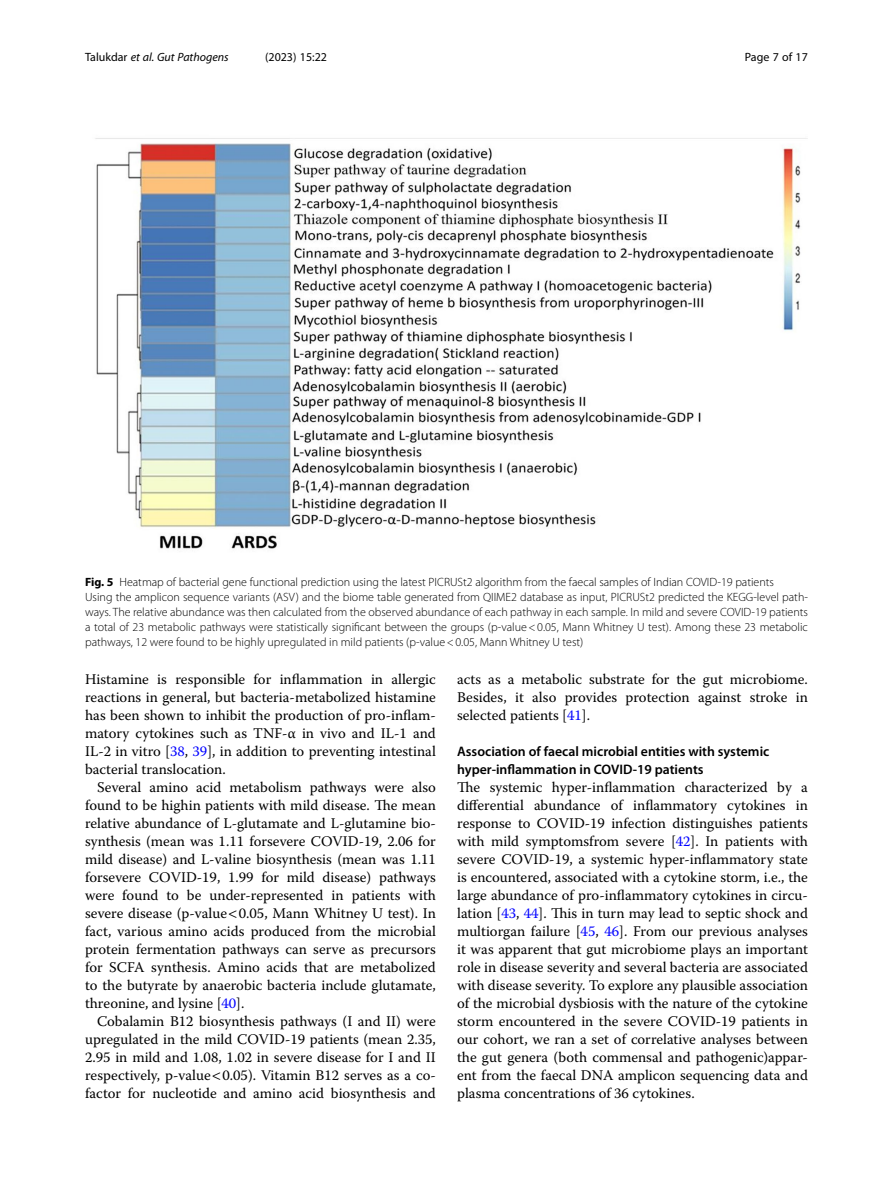
<style>
.page{position:relative;width:893px;height:1191px;background:#fff}
.page>*{position:absolute;margin:0;border:0;box-sizing:border-box;transform-origin:0 0}
.Body_Text_Indent{font:14.7px/18px "Warnock Pro";color:#000;text-align:justify}
.Body_Text{font:14.7px/18px "Warnock Pro";color:#000;text-align:justify}
.Head_2{font:600 13.8px/18px "Myriad Pro";color:#000}
.Figure_Caption{font:300 12px/15px "Myriad Pro";color:#000;text-align:justify}
.t1{font:italic 12px "Myriad Pro";color:#000}
.t2{font:12px "Myriad Pro";color:#000}
.s1{font-style:normal}
.s2{font-weight:700}
.s3{color:#00f}
</style>
<div class="page">
<img style="left:95px;top:138px;width:713px;height:411px">
<p class="t1" style="left:85px;top:50px;width:145px"><span class="s1">Talukdar</span> et al. Gut Pathogens</p>
<p class="t2" style="left:265px;top:50px;width:63px">(2023) 15:22</p>
<p class="t2" style="left:745px;top:50px;width:65px">Page 7 of 17</p>
<p class="Figure_Caption" style="left:85px;top:574px;width:690px"><span class="s2">Fig. 5</span> Heatmap of bacterial gene functional prediction using the latest PICRUSt2 algorithm from the faecal samples of Indian COVID-19 patients</p>
<p class="Figure_Caption" style="left:85px;top:589px;width:724px">Using the amplicon sequence variants (ASV) and the biome table generated from QIIME2 database as input, PICRUSt2 predicted the KEGG-level path&shy;ways. The relative abundance was then calculated from the observed abundance of each pathway in each sample. In mild and severe COVID-19 patients a total of 23 metabolic pathways were statistically significant between the groups (p-value&lt;0.05, Mann Whitney U test). Among these 23 metabolic pathways, 12 were found to be highly upregulated in mild patients (p-value&lt;0.05, Mann Whitney U test)</p>
<p class="Body_Text_Indent" style="left:85px;top:670px;width:352px">Histamine is responsible for inflammation in allergic reactions in general, but bacteria-metabolized histamine has been shown to inhibit the production of pro-inflam&shy;matory cytokines such as TNF-α in vivo and IL-1 and IL-2 in vitro [<span class="s3">38</span>, <span class="s3">39</span>], in addition to preventing intestinal bacterial translocation.</p>
<p class="Body_Text_Indent" style="left:85px;top:778px;width:352px;text-indent:12px">Several amino acid metabolism pathways were also found to be highin patients with mild disease. The mean relative abundance of L-glutamate and L-glutamine bio&shy;synthesis (mean was 1.11 forsevere COVID-19, 2.06 for mild disease) and L-valine biosynthesis (mean was 1.11 forsevere COVID-19, 1.99 for mild disease) pathways were found to be under-represented in patients with severe disease (p-value 0.05, Mann Whitney U test). In fact, various amino acids produced from the microbial protein fermentation pathways can serve as precursors for SCFA synthesis. Amino acids that are metabolized to the butyrate by anaerobic bacteria include glutamate, threonine, and lysine [<span class="s3">40</span>].</p>
<p class="Body_Text_Indent" style="left:85px;top:1012px;width:352px;text-indent:12px">Cobalamin B12 biosynthesis pathways (I and II) were upregulated in the mild COVID-19 patients (mean 2.35, 2.95 in mild and 1.08, 1.02 in severe disease for I and II respectively, p-value 0.05). Vitamin B12 serves as a co&shy;factor for nucleotide and amino acid biosynthesis and</p>
<p class="Body_Text_Indent" style="left:457px;top:670px;width:352px">acts as a metabolic substrate for the gut microbiome.<br>Besides, it also provides protection against stroke in selected patients [<span class="s3">41</span>].</p>
<p class="Head_2" style="left:457px;top:742px;width:314px">Association of faecal microbial entities with systemic hyper-inflammation in COVID-19 patients</p>
<p class="Body_Text" style="left:457px;top:778px;width:352px">The systemic hyper-inflammation characterized by a differential abundance of inflammatory cytokines in response to COVID-19 infection distinguishes patients with mild symptomsfrom severe [<span class="s3">42</span>]. In patients with severe COVID-19, a systemic hyper-inflammatory state is encountered, associated with a cytokine storm, i.e., the large abundance of pro-inflammatory cytokines in circu&shy;lation [<span class="s3">43</span>, <span class="s3">44</span>]. This in turn may lead to septic shock and multiorgan failure [<span class="s3">45</span>, <span class="s3">46</span>]. From our previous analyses it was apparent that gut microbiome plays an important role in disease severity and several bacteria are associated with disease severity. To explore any plausible association of the microbial dysbiosis with the nature of the cytokine storm encountered in the severe COVID-19 patients in our cohort, we ran a set of correlative analyses between the gut genera (both commensal and pathogenic)appar&shy;ent from the faecal DNA amplicon sequencing data and plasma concentrations of 36 cytokines.</p>
</div>
